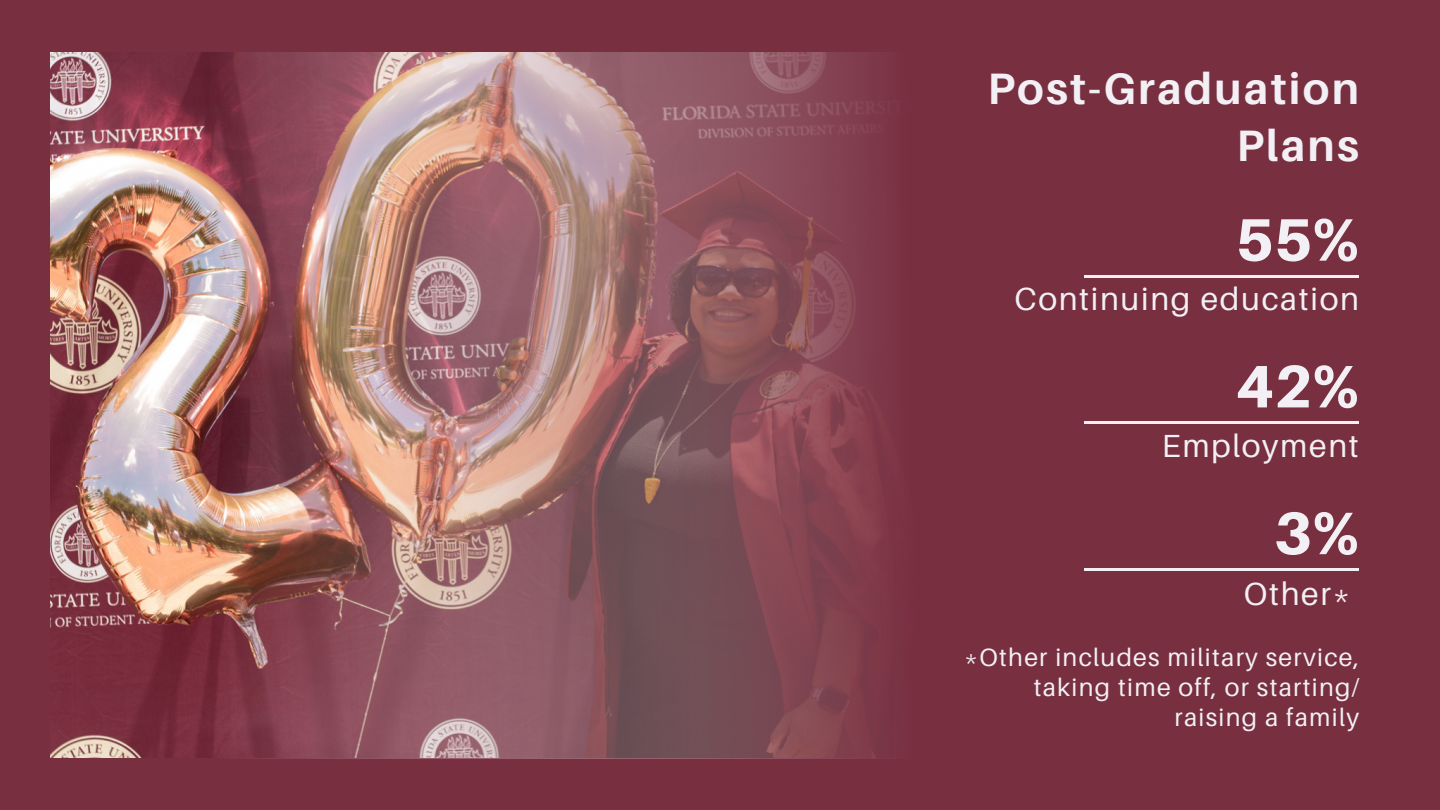
<style>
.page{position:relative;width:1440px;height:810px;background:#782f40}
.page>*{position:absolute;margin:0;border:0;box-sizing:border-box;transform-origin:0 0}
.t1{font:800 60px "Aileron";color:#f2f0f4}
.t2{font:700 44px/57px "Aileron";letter-spacing:.05em;color:#f2f0f4;text-align:right}
.t3{font:32px "Aileron";letter-spacing:.05em;color:#f2f0f4}
.t4{font:25px/30px "Aileron";letter-spacing:.05em;color:#f2f0f4;text-align:right}
</style>
<div class="page">
<img style="left:51px;top:53px;width:160px;height:704px">
<img style="left:211px;top:53px;width:678px;height:705px">
<hr style="left:1085px;top:568px;width:274px;height:3px;background:#f2f0f4">
<hr style="left:1085px;top:422px;width:274px;height:2px;background:#f2f0f4">
<hr style="left:1085px;top:275px;width:274px;height:2px;background:#f2f0f4">
<h2 class="t2" style="left:988px;top:59px;width:373px">Post-Graduation<br>Plans</h2>
<h1 class="t1" style="left:1236px;top:202px;width:125px">55%</h1>
<p class="t3" style="left:1014px;top:279px;width:346px">Continuing education</p>
<h1 class="t1" style="left:1236px;top:349px;width:125px">42%</h1>
<p class="t3" style="left:1162px;top:426px;width:199px">Employment</p>
<h1 class="t1" style="left:1274px;top:496px;width:86px">3%</h1>
<p class="t3" style="left:1244px;top:573px;width:108px">Other*</p>
<p class="t4" style="left:964px;top:642px;width:397px">*Other includes military service, taking time off, or starting/ raising a family</p>
</div>
